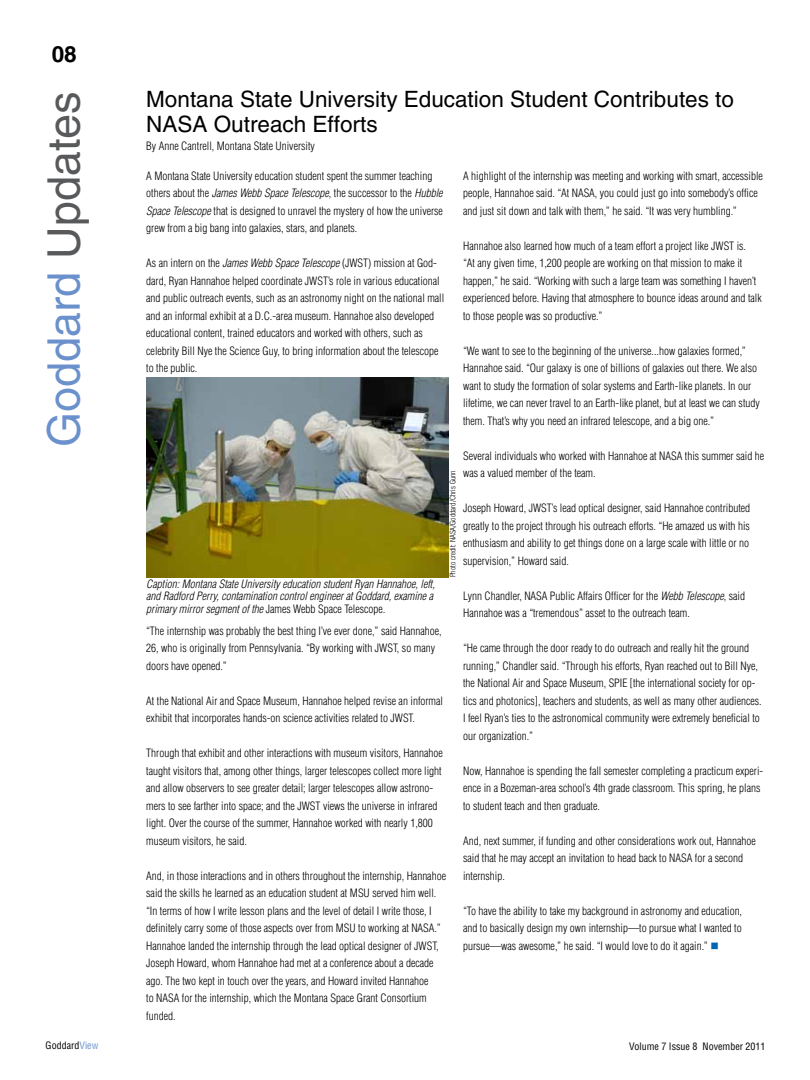
<style>
.page{position:relative;width:810px;height:1080px;background:#fff}
.page>*{position:absolute;margin:0;border:0;box-sizing:border-box;transform-origin:0 0}
.t1{font:45px "Helvetica";color:#6a91cb}
.t2{font:22.5px/25px "Helvetica";color:#000}
.t3{font:700 22.5px "Helvetica";color:#000}
.t4{font:300 condensed 11.25px/17.5px "Helvetica";color:#000}
.t5{font:italic 300 condensed 11.25px/12.5px "Helvetica";color:#000}
.t6{font:condensed 10px "Helvetica";color:#000}
.t7{font:300 condensed 7.5px "Helvetica";color:#000}
.s1{color:#58595b}
.s2{font-style:italic}
.s3{color:#0066b3}
.s4{font-style:normal}
.s5{color:#6a91cb}
</style>
<div class="page">
<img style="left:146px;top:378px;width:302px;height:199px">
<h2 class="t3" style="left:52px;top:41px;width:27px">08</h2>
<h1 class="t1" style="left:38px;top:447px;width:357px;rotate:-90deg">Goddard <span class="s1">Updates</span></h1>
<h2 class="t2" style="left:146px;top:87px;width:589px">Montana State University Education Student Contributes to<br>NASA Outreach Efforts</h2>
<p class="t4" style="left:146px;top:137px;width:170px">By Anne Cantrell, Montana State University</p>
<p class="t4" style="left:146px;top:167px;width:298px">A Montana State University education student spent the summer teaching others about the <span class="s2">James Webb Space Telescope</span>, the successor to the <span class="s2">Hubble Space Telescope</span> that is designed to unravel the mystery of how the universe grew from a big bang into galaxies, stars, and planets.</p>
<p class="t4" style="left:146px;top:254px;width:299px">As an intern on the <span class="s2">James Webb Space Telescope</span> (JWST) mission at God&shy;dard, Ryan Hannahoe helped coordinate JWST’s role in various educational and public outreach events, such as an astronomy night on the national mall and an informal exhibit at a D.C.-area museum. Hannahoe also developed educational content, trained educators and worked with others, such as celebrity Bill Nye the Science Guy, to bring information about the telescope to the public.</p>
<p class="t4" style="left:463px;top:167px;width:301px">A highlight of the internship was meeting and working with smart, accessible people, Hannahoe said. “At NASA, you could just go into somebody’s office and just sit down and talk with them,” he said. “It was very humbling.”</p>
<p class="t4" style="left:463px;top:237px;width:300px">Hannahoe also learned how much of a team effort a project like JWST is.<br>“At any given time, 1,200 people are working on that mission to make it happen,” he said. “Working with such a large team was something I haven’t experienced before. Having that atmosphere to bounce ideas around and talk to those people was so productive.”</p>
<p class="t4" style="left:463px;top:342px;width:298px">“We want to see to the beginning of the universe...how galaxies formed,” Hannahoe said. “Our galaxy is one of billions of galaxies out there. We also want to study the formation of solar systems and Earth-like planets. In our lifetime, we can never travel to an Earth-like planet, but at least we can study them. That’s why you need an infrared telescope, and a big one.”</p>
<p class="t4" style="left:463px;top:447px;width:303px">Several individuals who worked with Hannahoe at NASA this summer said he was a valued member of the team.</p>
<p class="t4" style="left:463px;top:500px;width:289px;text-align:justify">Joseph Howard, JWST’s lead optical designer, said Hannahoe contributed greatly to the project through his outreach efforts. “He amazed us with his enthusiasm and ability to get things done on a large scale with little or no supervision,” Howard said.</p>
<p class="t4" style="left:463px;top:587px;width:283px">Lynn Chandler, NASA Public Affairs Officer for the <span class="s2">Webb Telescope</span>, said<br>Hannahoe was a “tremendous” asset to the outreach team.</p>
<p class="t4" style="left:463px;top:640px;width:300px">“He came through the door ready to do outreach and really hit the ground running,” Chandler said. “Through his efforts, Ryan reached out to Bill Nye, the National Air and Space Museum, SPIE [the international society for op&shy;tics and photonics], teachers and students, as well as many other audiences.<br>I feel Ryan’s ties to the astronomical community were extremely beneficial to our organization.”</p>
<p class="t4" style="left:463px;top:762px;width:302px">Now, Hannahoe is spending the fall semester completing a practicum experi&shy;ence in a Bozeman-area school’s 4th grade classroom. This spring, he plans to student teach and then graduate.</p>
<p class="t4" style="left:463px;top:832px;width:294px">And, next summer, if funding and other considerations work out, Hannahoe said that he may accept an invitation to head back to NASA for a second internship.</p>
<p class="t4" style="left:463px;top:902px;width:281px;text-align:justify">“To have the ability to take my background in astronomy and education, and to basically design my own internship—to pursue what I wanted to pursue—was awesome,” he said. “I would love to do it again.” <span class="s3">■</span></p>
<p class="t7" style="left:448px;top:577px;width:109px;rotate:-90deg">Photo credit: NASA/Goddard/Chris Gunn</p>
<p class="t5" style="left:146px;top:577px;width:290px">Caption: Montana State University education student Ryan Hannahoe, left, and Radford Perry, contamination control engineer at Goddard, examine a primary mirror segment of the <span class="s4">James Webb Space Telescope</span>.</p>
<p class="t4" style="left:146px;top:622px;width:297px">“The internship was probably the best thing I’ve ever done,” said Hannahoe,<br>26, who is originally from Pennsylvania. “By working with JWST, so many doors have opened.”</p>
<p class="t4" style="left:146px;top:692px;width:298px">At the National Air and Space Museum, Hannahoe helped revise an informal exhibit that incorporates hands-on science activities related to JWST.</p>
<p class="t4" style="left:146px;top:744px;width:298px">Through that exhibit and other interactions with museum visitors, Hannahoe taught visitors that, among other things, larger telescopes collect more light and allow observers to see greater detail; larger telescopes allow astrono&shy;mers to see farther into space; and the JWST views the universe in infrared light. Over the course of the summer, Hannahoe worked with nearly 1,800 museum visitors, he said.</p>
<p class="t4" style="left:146px;top:867px;width:301px">And, in those interactions and in others throughout the internship, Hannahoe said the skills he learned as an education student at MSU served him well. “In terms of how I write lesson plans and the level of detail I write those, I definitely carry some of those aspects over from MSU to working at NASA.” Hannahoe landed the internship through the lead optical designer of JWST, Joseph Howard, whom Hannahoe had met at a conference about a decade ago. The two kept in touch over the years, and Howard invited Hannahoe<br>to NASA for the internship, which the Montana Space Grant Consortium funded.</p>
<p class="t6" style="left:46px;top:1039px;width:54px">Goddard<span class="s5">View</span></p>
<p class="t6" style="left:629px;top:1040px;width:138px">Volume 7 Issue 8 November 2011</p>
</div>
